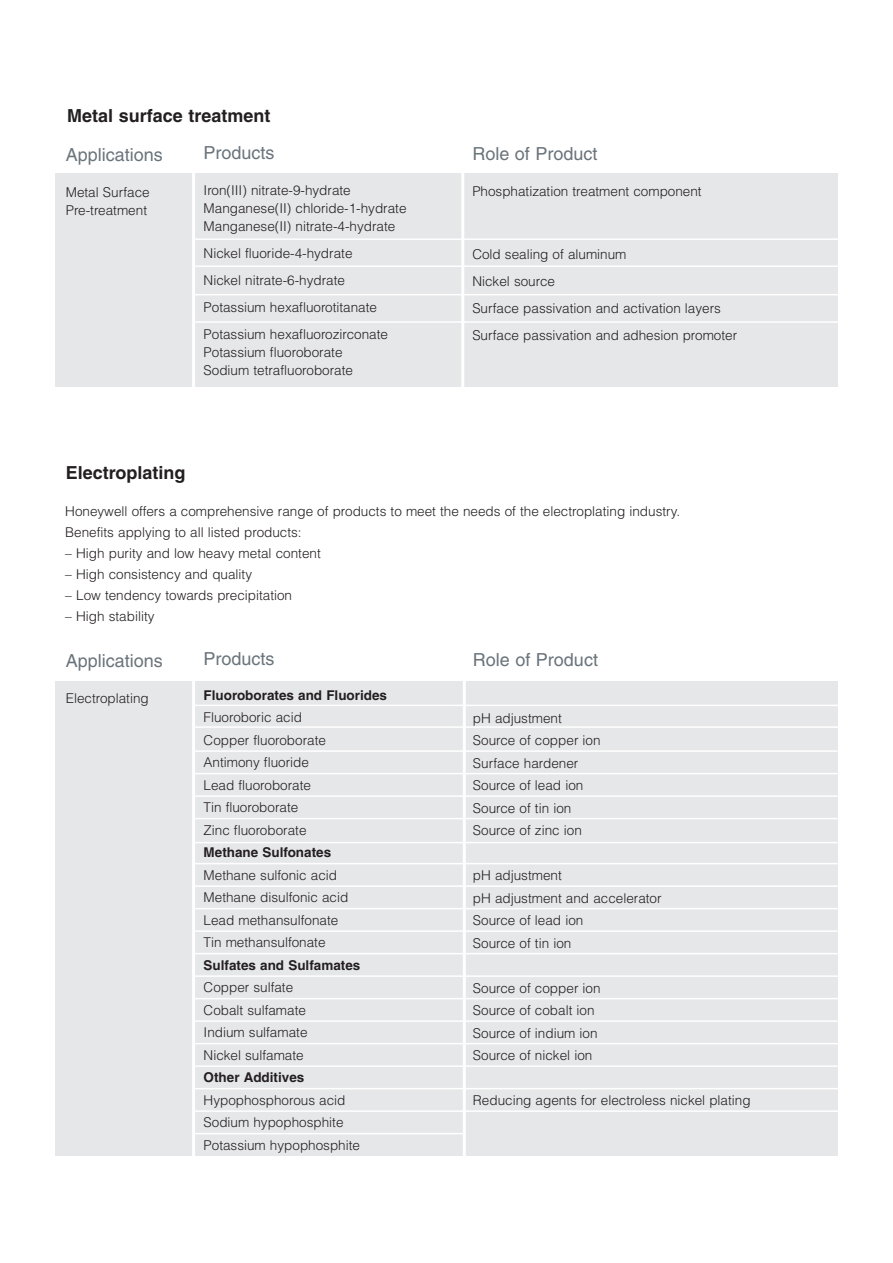
<style>
.page{position:relative;width:893px;height:1263px;background:#fff}
.page>*{position:absolute;margin:0;border:0;box-sizing:border-box;transform-origin:0 0}
.t1{font:18px "Helvetica";color:#6a747b}
.t2{font:700 18px "Helvetica";color:#231f20}
.t3{font:300 13.5px/22.5px "Helvetica";color:#231f20}
.t4{font:700 13.5px "Helvetica";color:#231f20}
</style>
<div class="page">
<div style="left:55px;top:174px;width:783px;height:213px;background:#e6e7e9"></div>
<hr style="left:192px;top:150px;width:3px;height:253px;background:#fff">
<hr style="left:461px;top:146px;width:3px;height:252px;background:#fff">
<hr style="left:194px;top:265px;width:652px;height:2px;background:#fff">
<hr style="left:194px;top:238px;width:652px;height:2px;background:#fff">
<hr style="left:194px;top:294px;width:652px;height:1px;background:#fff">
<hr style="left:194px;top:321px;width:652px;height:2px;background:#fff">
<div style="left:55px;top:681px;width:783px;height:475px;background:#e6e7e9"></div>
<hr style="left:192px;top:656px;width:3px;height:573px;background:#fff">
<hr style="left:463px;top:652px;width:3px;height:579px;background:#fff">
<hr style="left:194px;top:705px;width:650px;height:1px;background:#fff">
<hr style="left:193px;top:726px;width:650px;height:2px;background:#fff">
<hr style="left:195px;top:750px;width:643px;height:2px;background:#fff">
<hr style="left:193px;top:773px;width:645px;height:1px;background:#fff">
<hr style="left:193px;top:795px;width:645px;height:2px;background:#fff">
<hr style="left:193px;top:818px;width:645px;height:1px;background:#fff">
<hr style="left:193px;top:842px;width:645px;height:1px;background:#fff">
<hr style="left:193px;top:863px;width:645px;height:1px;background:#fff">
<hr style="left:193px;top:885px;width:645px;height:2px;background:#fff">
<hr style="left:193px;top:908px;width:645px;height:1px;background:#fff">
<hr style="left:193px;top:930px;width:645px;height:2px;background:#fff">
<hr style="left:193px;top:953px;width:645px;height:1px;background:#fff">
<hr style="left:193px;top:975px;width:650px;height:2px;background:#fff">
<hr style="left:193px;top:998px;width:657px;height:1px;background:#fff">
<hr style="left:193px;top:1020px;width:645px;height:2px;background:#fff">
<hr style="left:193px;top:1043px;width:655px;height:1px;background:#fff">
<hr style="left:193px;top:1065px;width:645px;height:2px;background:#fff">
<hr style="left:193px;top:1088px;width:655px;height:1px;background:#fff">
<hr style="left:193px;top:1110px;width:655px;height:2px;background:#fff">
<hr style="left:193px;top:1133px;width:270px;height:1px;background:#fff">
<h1 class="t2" style="left:67px;top:108px;width:205px">Metal surface treatment</h1>
<h1 class="t1" style="left:66px;top:148px;width:99px">Applications</h1>
<p class="t3" style="left:66px;top:183px;width:85px;line-height:18px">Metal Surface<br>Pre-treatment</p>
<h1 class="t1" style="left:204px;top:146px;width:73px">Products</h1>
<p class="t3" style="left:204px;top:181px;width:204px;line-height:18px">Iron(III) nitrate-9-hydrate<br>Manganese(II) chloride-1-hydrate<br>Manganese(II) nitrate-4-hydrate</p>
<p class="t3" style="left:204px;top:240px;width:186px;line-height:27px">Nickel fluoride-4-hydrate<br>Nickel nitrate-6-hydrate<br>Potassium hexafluorotitanate<br>Potassium hexafluorozirconate</p>
<p class="t3" style="left:204px;top:343px;width:151px;line-height:18px">Potassium fluoroborate<br>Sodium tetrafluoroborate</p>
<h1 class="t2" style="left:66px;top:465px;width:121px">Electroplating</h1>
<h1 class="t1" style="left:472px;top:147px;width:127px">Role of Product</h1>
<p class="t3" style="left:472px;top:180px;width:231px">Phosphatization treatment component</p>
<p class="t3" style="left:472px;top:240px;width:266px;line-height:27px">Cold sealing of aluminum<br>Nickel source<br>Surface passivation and activation layers<br>Surface passivation and adhesion promoter</p>
<p class="t3" style="left:65px;top:500px;width:616px;line-height:21px">Honeywell offers a comprehensive range of products to meet the needs of the electroplating industry.<br>Benefits applying to all listed products:</p>
<p class="t3" style="left:65px;top:542px;width:257px">– High purity and low heavy metal content</p>
<p class="t3" style="left:65px;top:563px;width:188px">– High consistency and quality</p>
<p class="t3" style="left:65px;top:584px;width:228px">– Low tendency towards precipitation</p>
<p class="t3" style="left:65px;top:605px;width:91px">– High stability</p>
<h1 class="t1" style="left:66px;top:654px;width:99px">Applications</h1>
<p class="t3" style="left:66px;top:687px;width:85px">Electroplating</p>
<h1 class="t1" style="left:204px;top:652px;width:73px">Products</h1>
<p class="t4" style="left:204px;top:689px;width:185px">Fluoroborates and Fluorides</p>
<p class="t3" style="left:204px;top:706px;width:124px">Fluoroboric acid<br>Copper fluoroborate<br>Antimony fluoride<br>Lead fluoroborate<br>Tin fluoroborate<br>Zinc fluoroborate</p>
<p class="t4" style="left:204px;top:847px;width:129px">Methane Sulfonates</p>
<p class="t3" style="left:204px;top:864px;width:146px">Methane sulfonic acid<br>Methane disulfonic acid<br>Lead methansulfonate<br>Tin methansulfonate</p>
<p class="t4" style="left:204px;top:959px;width:158px">Sulfates and Sulfamates</p>
<p class="t3" style="left:204px;top:976px;width:105px">Copper sulfate<br>Cobalt sulfamate<br>Indium sulfamate<br>Nickel sulfamate</p>
<p class="t4" style="left:204px;top:1072px;width:102px">Other Additives</p>
<p class="t3" style="left:204px;top:1089px;width:158px">Hypophosphorous acid<br>Sodium hypophosphite<br>Potassium hypophosphite</p>
<h1 class="t1" style="left:473px;top:653px;width:127px">Role of Product</h1>
<p class="t3" style="left:473px;top:707px;width:129px">pH adjustment<br>Source of copper ion<br>Surface hardener<br>Source of lead ion<br>Source of tin ion<br>Source of zinc ion</p>
<p class="t3" style="left:473px;top:864px;width:190px">pH adjustment<br>pH adjustment and accelerator<br>Source of lead ion<br>Source of tin ion</p>
<p class="t3" style="left:473px;top:977px;width:129px">Source of copper ion<br>Source of cobalt ion<br>Source of indium ion<br>Source of nickel ion</p>
<p class="t3" style="left:473px;top:1089px;width:279px">Reducing agents for electroless nickel plating</p>
</div>
